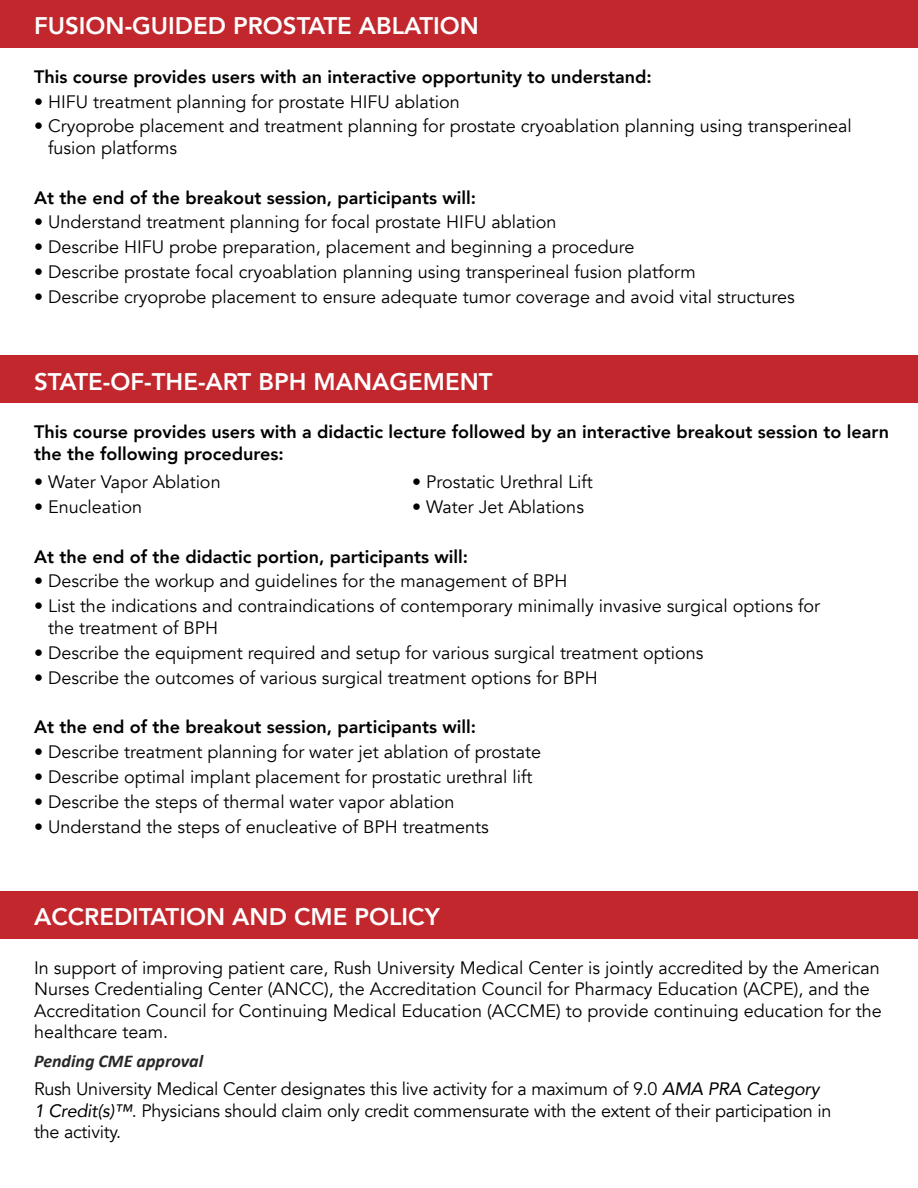
<style>
.page{position:relative;width:918px;height:1188px;background:#fff}
.page>*{position:absolute;margin:0;border:0;box-sizing:border-box;transform-origin:0 0}
.t1{font:800 24px "Avenir";color:#fff}
.t2{font:18px/21.6px "Avenir";color:#000}
.t3{font:800 18px/21.6px "Avenir";color:#000}
.t4{font:italic 700 18px "Calibri";color:#292829}
.s1{font-style:italic}
</style>
<div class="page">
<div style="left:0;top:0;width:918px;height:47px;background:#c1272d"></div>
<div style="left:0;top:891px;width:918px;height:47px;background:#c1272d"></div>
<div style="left:0;top:355px;width:918px;height:48px;background:#c1272d"></div>
<h1 class="t1" style="left:34px;top:7px;width:446px">FUSION-GUIDED PROSTATE ABLATION</h1>
<p class="t3" style="left:34px;top:66px;width:619px">This course provides users with an interactive opportunity to understand:</p>
<p class="t2" style="left:34px;top:91px;width:427px">• HIFU treatment planning for prostate HIFU ablation</p>
<p class="t2" style="left:48px;top:116px;width:805px;text-indent:-14px">• Cryoprobe placement and treatment planning for prostate cryoablation planning using transperineal fusion platforms</p>
<p class="t3" style="left:34px;top:187px;width:444px">At the end of the breakout session, participants will:</p>
<p class="t2" style="left:34px;top:212px;width:524px">• Understand treatment planning for focal prostate HIFU ablation</p>
<p class="t2" style="left:34px;top:237px;width:602px">• Describe HIFU probe preparation, placement and beginning a procedure</p>
<p class="t2" style="left:34px;top:261px;width:663px">• Describe prostate focal cryoablation planning using transperineal fusion platform</p>
<p class="t2" style="left:34px;top:286px;width:762px">• Describe cryoprobe placement to ensure adequate tumor coverage and avoid vital structures</p>
<h1 class="t1" style="left:34px;top:363px;width:460px">STATE-OF-THE-ART BPH MANAGEMENT</h1>
<p class="t3" style="left:34px;top:421px;width:857px">This course provides users with a didactic lecture followed by an interactive breakout session to learn the the following procedures:</p>
<p class="t2" style="left:34px;top:471px;width:188px">• Water Vapor Ablation</p>
<p class="t2" style="left:412px;top:471px;width:182px">• Prostatic Urethral Lift</p>
<p class="t2" style="left:34px;top:496px;width:110px">• Enucleation</p>
<p class="t2" style="left:412px;top:496px;width:173px">• Water Jet Ablations</p>
<p class="t3" style="left:34px;top:546px;width:436px">At the end of the didactic portion, participants will:</p>
<p class="t2" style="left:34px;top:571px;width:535px">• Describe the workup and guidelines for the management of BPH</p>
<p class="t2" style="left:48px;top:596px;width:774px;text-indent:-14px">• List the indications and contraindications of contemporary minimally invasive surgical options for the treatment of BPH</p>
<p class="t2" style="left:34px;top:642px;width:671px">• Describe the equipment required and setup for various surgical treatment options</p>
<p class="t2" style="left:34px;top:667px;width:565px">• Describe the outcomes of various surgical treatment options for BPH</p>
<p class="t3" style="left:34px;top:716px;width:444px">At the end of the breakout session, participants will:</p>
<p class="t2" style="left:34px;top:741px;width:509px">• Describe treatment planning for water jet ablation of prostate</p>
<p class="t2" style="left:34px;top:766px;width:500px">• Describe optimal implant placement for prostatic urethral lift</p>
<p class="t2" style="left:34px;top:791px;width:422px">• Describe the steps of thermal water vapor ablation</p>
<p class="t2" style="left:34px;top:816px;width:456px">• Understand the steps of enucleative of BPH treatments</p>
<h1 class="t1" style="left:34px;top:898px;width:407px">ACCREDITATION AND CME POLICY</h1>
<p class="t2" style="left:34px;top:957px;width:849px">In support of improving patient care, Rush University Medical Center is jointly accredited by the American Nurses Credentialing Center (ANCC), the Accreditation Council for Pharmacy Education (ACPE), and the Accreditation Council for Continuing Medical Education (ACCME) to provide continuing education for the healthcare team.</p>
<p class="t4" style="left:34px;top:1048px;width:171px">Pending CME approval</p>
<p class="t2" style="left:34px;top:1079px;width:799px">Rush University Medical Center designates this live activity for a maximum of 9.0 <span class="s1">AMA PRA Category<br>1 Credit(s)™</span>. Physicians should claim only credit commensurate with the extent of their participation in the activity.</p>
</div>
